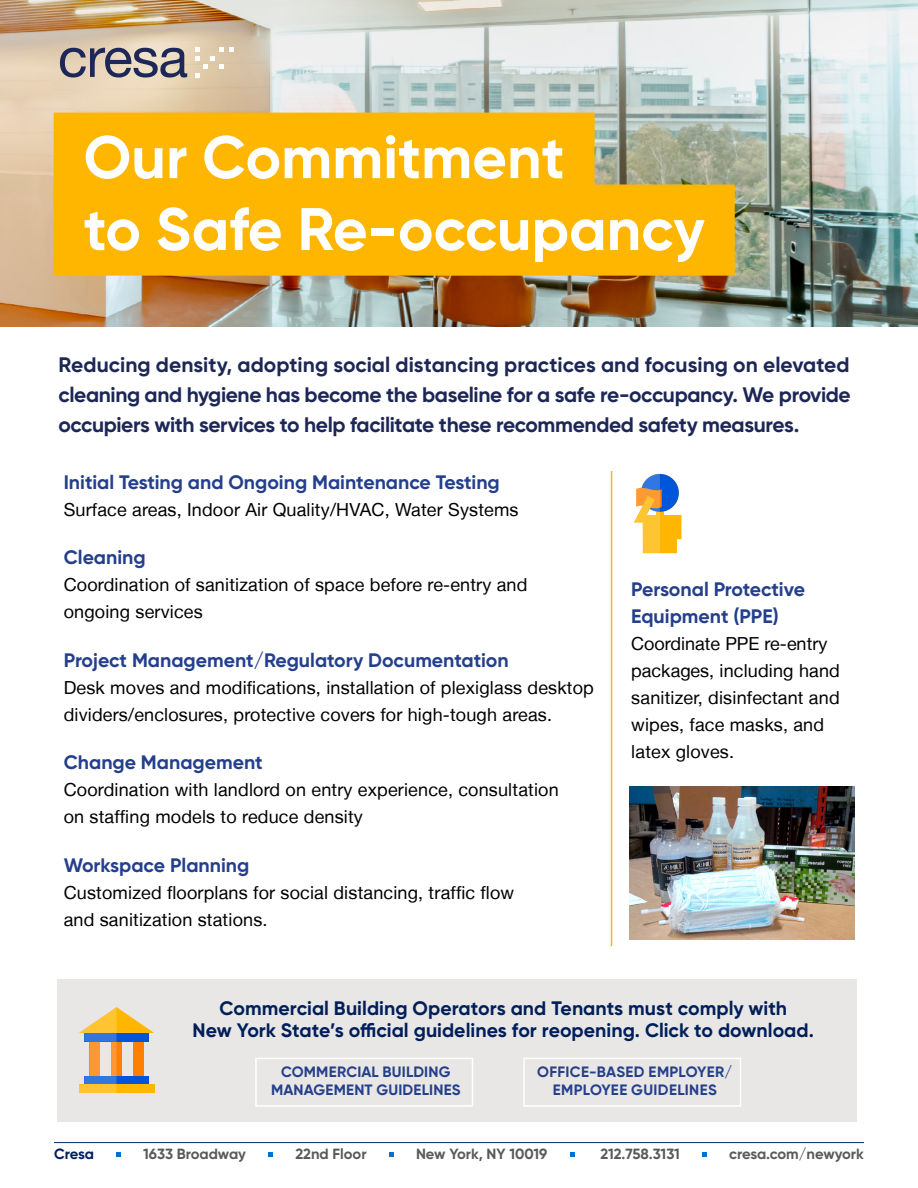
<style>
.page{position:relative;width:918px;height:1188px;background:#fff}
.page>*{position:absolute;margin:0;border:0;box-sizing:border-box;transform-origin:0 0}
.t1{font:700 60px/71.8px "Gilroy";color:#fff}
.t2{font:700 21px/30px "Gilroy";letter-spacing:-.02em;color:#1d2757;text-align:justify}
.t3{font:700 19.5px/27px "Gilroy";color:#243f8c}
.t4{font:700 19.5px/22.5px "Gilroy";color:#001e5a;text-align:center}
.t5{font:18px/27px "Helvetica Neue LT";letter-spacing:.01em;color:#000}
.t6{font:700 15px/18px "Gilroy";letter-spacing:.015em;color:#243f8c;text-align:center}
.t7{font:700 14.85px "Gilroy";color:#5a5a5a}
.t8{font:700 14.85px "Gilroy";letter-spacing:-.015em;color:#001f60}
</style>
<div class="page">
<div style="left:57px;top:980px;width:799px;height:142px;background:#e8e7e5"></div>
<svg style="left:79px;top:1007px;width:75px;height:86px"></svg>
<div style="left:255px;top:1058px;width:218px;height:49px;border:2px solid #fff"></div>
<div style="left:523px;top:1058px;width:218px;height:49px;border:2px solid #fff"></div>
<svg style="left:634px;top:474px;width:47px;height:79px"></svg>
<hr style="left:611px;top:471px;width:1px;height:475px;background:#fcb515">
<img style="left:629px;top:787px;width:225px;height:153px">
<img style="left:0;top:0;width:918px;height:326px">
<div style="left:54px;top:113px;width:541px;height:91px;background:#ffb600"></div>
<div style="left:54px;top:185px;width:681px;height:91px;background:#ffb600"></div>
<svg style="left:60px;top:48px;width:127px;height:30px;background:#938d92"></svg>
<svg style="left:195px;top:48px;width:39px;height:29px"></svg>
<svg style="left:116px;top:1152px;width:5px;height:5px"></svg>
<svg style="left:268px;top:1152px;width:5px;height:5px"></svg>
<svg style="left:389px;top:1152px;width:5px;height:5px"></svg>
<svg style="left:570px;top:1152px;width:5px;height:5px"></svg>
<svg style="left:702px;top:1152px;width:5px;height:5px"></svg>
<hr style="left:54px;top:1142px;width:810px;height:1px;background:#002f65">
<h1 class="t1" style="left:84px;top:121px;width:623px">Our Commitment<br>to Safe Re-occupancy</h1>
<p class="t2" style="left:58px;top:349px;width:794px">Reducing density, adopting social distancing practices and focusing on elevated cleaning and hygiene has become the baseline for a safe re-occupancy. We provide occupiers with services to help facilitate these recommended safety measures.</p>
<p class="t3" style="left:64px;top:468px;width:438px">Initial Testing and Ongoing Maintenance Testing</p>
<p class="t5" style="left:64px;top:495px;width:456px">Surface areas, Indoor Air Quality/HVAC, Water Systems</p>
<p class="t3" style="left:64px;top:544px;width:83px">Cleaning</p>
<p class="t5" style="left:64px;top:571px;width:465px">Coordination of sanitization of space before re-entry and ongoing services</p>
<p class="t3" style="left:64px;top:646px;width:447px">Project Management/Regulatory Documentation</p>
<p class="t5" style="left:64px;top:674px;width:532px">Desk moves and modifications, installation of plexiglass desktop dividers/enclosures, protective covers for high-tough areas.</p>
<p class="t3" style="left:64px;top:749px;width:201px">Change Management</p>
<p class="t5" style="left:64px;top:776px;width:497px">Coordination with landlord on entry experience, consultation on staffing models to reduce density</p>
<p class="t3" style="left:64px;top:852px;width:187px">Workspace Planning</p>
<p class="t5" style="left:64px;top:879px;width:452px">Customized floorplans for social distancing, traffic flow and sanitization stations.</p>
<p class="t3" style="left:631px;top:575px;width:175px">Personal Protective<br>Equipment (PPE)</p>
<p class="t5" style="left:631px;top:630px;width:210px">Coordinate PPE re-entry packages, including hand sanitizer, disinfectant and wipes, face masks, and latex gloves.</p>
<p class="t4" style="left:193px;top:997px;width:623px">Commercial Building Operators and Tenants must comply with<br>New York State’s official guidelines for reopening. Click to download.</p>
<p class="t6" style="left:271px;top:1063px;width:191px">COMMERCIAL BUILDING<br>MANAGEMENT GUIDELINES</p>
<p class="t6" style="left:537px;top:1063px;width:197px">OFFICE-BASED EMPLOYER/<br>EMPLOYEE GUIDELINES</p>
<p class="t8" style="left:54px;top:1145px;width:41px">Cresa</p>
<p class="t7" style="left:143px;top:1145px;width:104px">1633 Broadway</p>
<p class="t7" style="left:295px;top:1145px;width:73px">22nd Floor</p>
<p class="t7" style="left:416px;top:1145px;width:133px">New York, NY 10019</p>
<p class="t7" style="left:600px;top:1145px;width:81px">212.758.3131</p>
<p class="t7" style="left:729px;top:1145px;width:136px">cresa.com/newyork</p>
</div>
